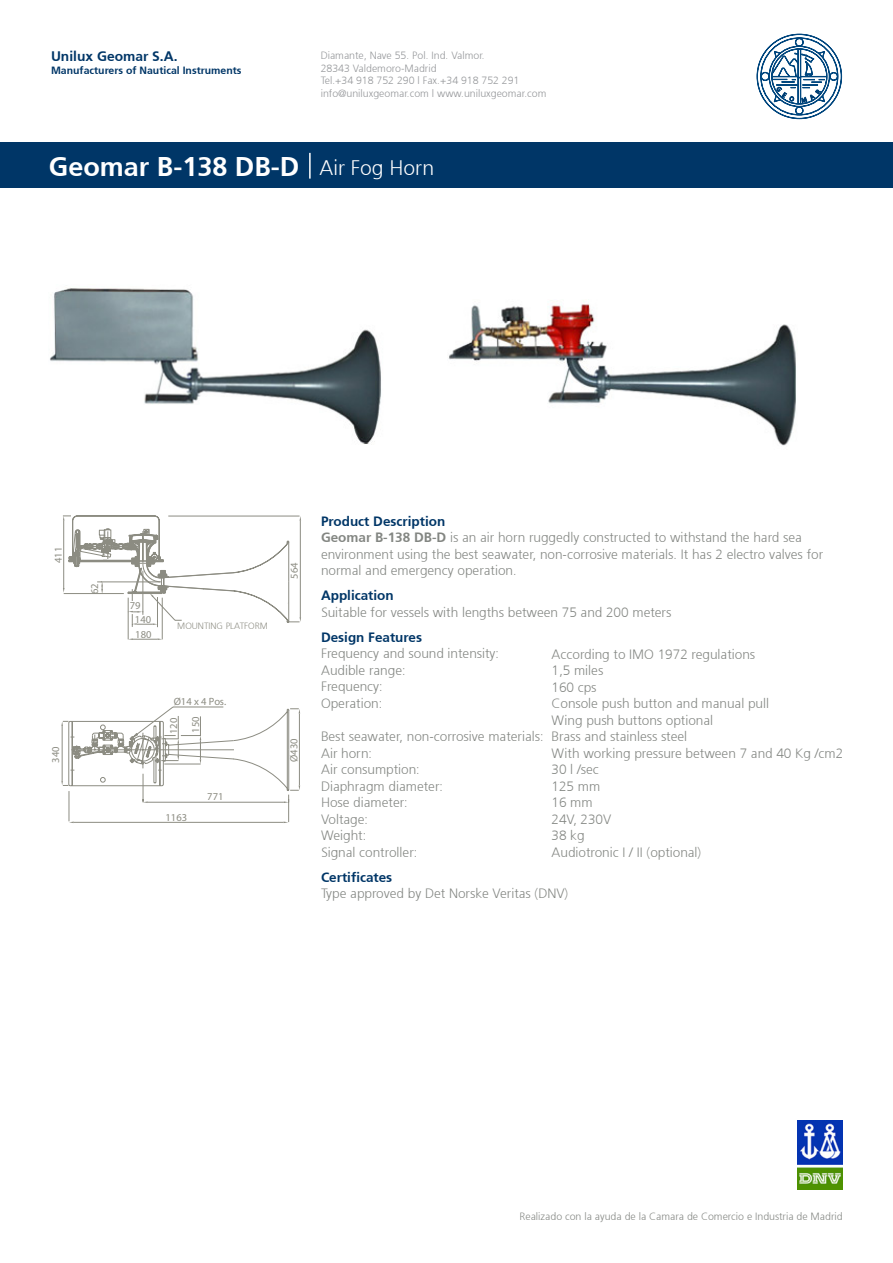
<style>
.page{position:relative;width:893px;height:1263px;background:#fff}
.page>*{position:absolute;margin:0;border:0;box-sizing:border-box;transform-origin:0 0}
.t1{font:300 27px "Frutiger 45";color:#fff}
.t2{font:300 21px "Frutiger 45";color:#fff}
.t3{font:300 13.8px "Frutiger 45";color:#003667}
.t4{font:300 13.5px/16.5px "Frutiger 45";color:#838682}
.t5{font:300 13.5px "Frutiger 45";color:#003667}
.t6{font:300 10.5px "Frutiger 45";color:#939598}
.t7{font:300 10.5px "Frutiger 45";color:#838682}
.t8{font:10.5px/14.1px "Myriad Pro";color:#8c8c82}
.t9{font:300 10.5px "Frutiger 45";color:#003667}
.t10{font:300 9px "Frutiger 45";color:#8c8c82}
.s1{font-style:inherit}
</style>
<div class="page">
<div style="left:0;top:143px;width:893px;height:45px;background:#003667"></div>
<hr style="left:309px;top:153px;width:2px;height:26px;background:#fff">
<img style="left:448px;top:301px;width:348px;height:145px">
<img style="left:50px;top:288px;width:331px;height:156px">
<img style="left:797px;top:1120px;width:45px;height:69px">
<svg style="left:61px;top:515px;width:240px;height:308px"></svg>
<svg style="left:757px;top:34px;width:85px;height:85px"></svg>
<p class="t3" style="left:51px;top:48px;width:128px">Unilux Geomar S.A.</p>
<p class="t9" style="left:51px;top:64px;width:192px">Manufacturers of Nautical Instruments</p>
<p class="t6" style="left:321px;top:49px;width:166px">Diamante, Nave 55. Pol. Ind. Valmor.</p>
<p class="t6" style="left:321px;top:62px;width:117px">28343 Valdemoro-Madrid</p>
<p class="t6" style="left:321px;top:75px;width:200px">Tel.+34 918 752 290 | Fax.+34 918 752 291</p>
<p class="t6" style="left:321px;top:88px;width:227px">info@uniluxgeomar.com | www.uniluxgeomar.com</p>
<p class="t1" style="left:49px;top:150px;width:252px">Geomar B-138 DB-D</p>
<p class="t2" style="left:319px;top:156px;width:116px">Air Fog Horn</p>
<p class="t8" style="left:51px;top:563px;width:18px;rotate:-90deg">411</p>
<p class="t8" style="left:87px;top:594px;width:12px;rotate:-90deg">62</p>
<p class="t8" style="left:135px;top:598px;width:18px;text-indent:-5px">79<br>140</p>
<p class="t8" style="left:135px;top:628px;width:18px">180</p>
<p class="t10" style="left:177px;top:621px;width:92px">MOUNTING PLATFORM</p>
<p class="t8" style="left:174px;top:694px;width:54px">Ø14 x 4 Pos.</p>
<p class="t8" style="left:163px;top:734px;width:19px;line-height:21.9px;rotate:-90deg">120<br>150</p>
<p class="t8" style="left:287px;top:578px;width:18px;rotate:-90deg">564</p>
<p class="t8" style="left:48px;top:763px;width:18px;rotate:-90deg">340</p>
<p class="t8" style="left:287px;top:762px;width:25px;rotate:-90deg">Ø430</p>
<p class="t8" style="left:207px;top:790px;width:18px">771</p>
<p class="t8" style="left:166px;top:810px;width:23px">1163</p>
<p class="t5" style="left:321px;top:513px;width:126px">Product Description</p>
<p class="t4" style="left:321px;top:529px;width:504px"><span class="s1">Geomar B-138 DB-D</span> is an air horn ruggedly constructed to withstand the hard sea environment using the best seawater, non-corrosive materials. It has 2 electro valves for normal and emergency operation.</p>
<p class="t5" style="left:321px;top:588px;width:74px">Application</p>
<p class="t4" style="left:321px;top:604px;width:352px">Suitable for vessels with lengths between 75 and 200 meters</p>
<p class="t5" style="left:321px;top:629px;width:103px">Design Features</p>
<p class="t4" style="left:321px;top:645px;width:180px">Frequency and sound intensity:</p>
<p class="t4" style="left:321px;top:662px;width:86px">Audible range:</p>
<p class="t4" style="left:321px;top:678px;width:64px">Frequency:</p>
<p class="t4" style="left:321px;top:695px;width:63px">Operation:</p>
<p class="t4" style="left:321px;top:728px;width:224px">Best seawater, non-corrosive materials:</p>
<p class="t4" style="left:321px;top:745px;width:53px">Air horn:</p>
<p class="t4" style="left:321px;top:761px;width:101px">Air consumption:</p>
<p class="t4" style="left:321px;top:778px;width:124px">Diaphragm diameter:</p>
<p class="t4" style="left:321px;top:794px;width:89px">Hose diameter:</p>
<p class="t4" style="left:321px;top:811px;width:49px">Voltage:</p>
<p class="t4" style="left:321px;top:827px;width:47px">Weight:</p>
<p class="t4" style="left:321px;top:844px;width:98px">Signal controller:</p>
<p class="t5" style="left:321px;top:869px;width:73px">Certificates</p>
<p class="t4" style="left:321px;top:885px;width:249px">Type approved by Det Norske Veritas (DNV)</p>
<p class="t4" style="left:551px;top:645px;width:205px">According to IMO 1972 regulations</p>
<p class="t4" style="left:551px;top:662px;width:53px">1,5 miles</p>
<p class="t4" style="left:551px;top:678px;width:47px">160 cps</p>
<p class="t4" style="left:551px;top:695px;width:219px">Console push button and manual pull</p>
<p class="t4" style="left:551px;top:711px;width:163px">Wing push buttons optional</p>
<p class="t4" style="left:551px;top:728px;width:137px">Brass and stainless steel</p>
<p class="t4" style="left:551px;top:744px;width:293px">With working pressure between 7 and 40 Kg /cm2</p>
<p class="t4" style="left:551px;top:761px;width:49px">30 l /sec</p>
<p class="t4" style="left:551px;top:777px;width:50px">125 mm</p>
<p class="t4" style="left:551px;top:794px;width:43px">16 mm</p>
<p class="t4" style="left:551px;top:810px;width:61px">24V, 230V</p>
<p class="t4" style="left:551px;top:827px;width:35px">38 kg</p>
<p class="t4" style="left:551px;top:843px;width:151px">Audiotronic I / II (optional)</p>
<p class="t7" style="left:520px;top:1210px;width:325px">Realizado con la ayuda de la Camara de Comercio e Industria de Madrid</p>
</div>
